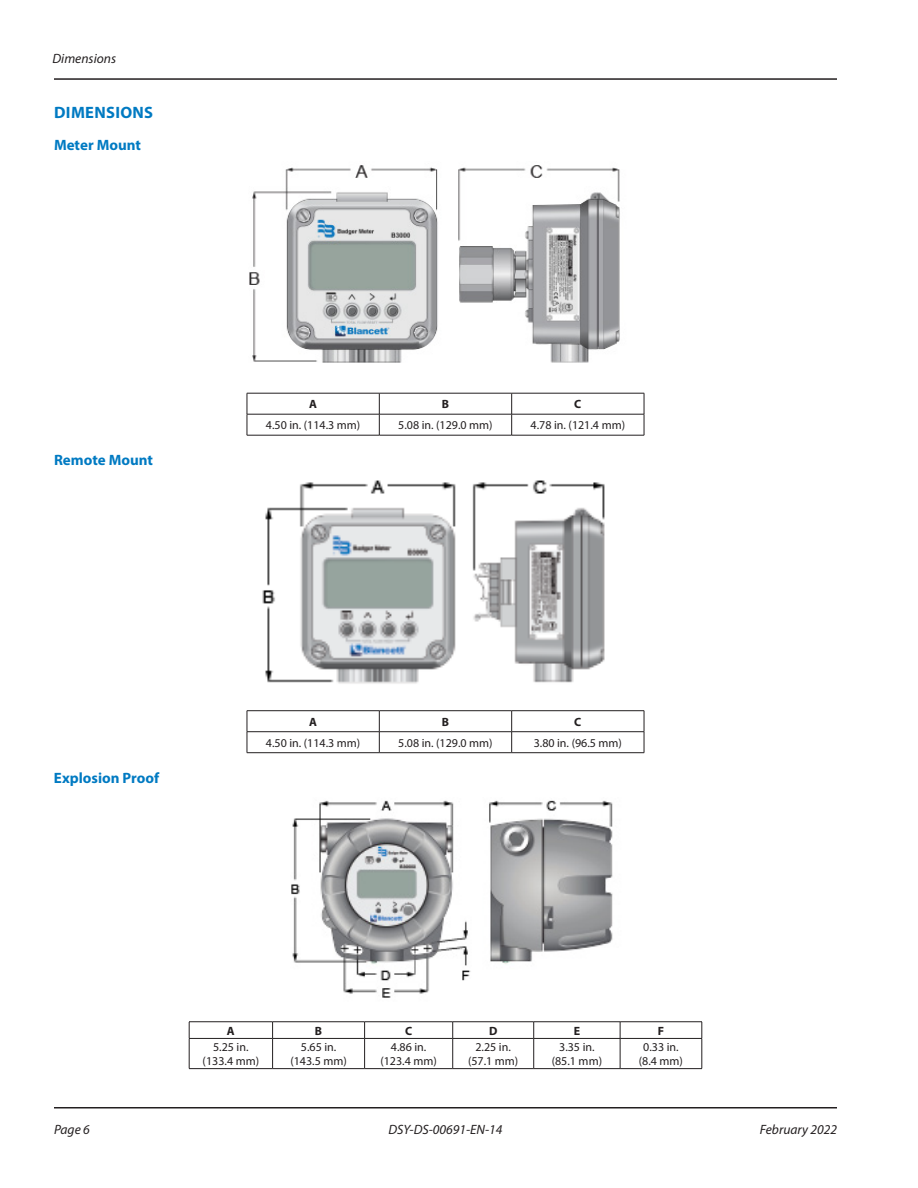
<style>
.page{position:relative;width:918px;height:1188px;background:#fff}
.page>*{position:absolute;margin:0;border:0;box-sizing:border-box;transform-origin:0 0}
.Heading_1{font:700 16.5px "Myriad Pro";letter-spacing:.02em;color:#007ac2}
.Heading_2{font:700 15px "Myriad Pro";color:#007ac2}
.t1{font:italic 13.5px "Myriad Pro";color:#231f20}
.Table_text_center{font:12px/13.5px "Myriad Pro";color:#231f20;text-align:center}
.Table_head_center{font:700 12px "Myriad Pro";color:#231f20}
</style>
<div class="page">
<hr style="left:54px;top:78px;width:783px;height:2px;background:#231f20">
<hr style="left:54px;top:1107px;width:783px;height:1px;background:#231f20">
<img style="left:249px;top:165px;width:371px;height:198px">
<hr style="left:247px;top:393px;width:132px;height:1px;background:#231f20">
<hr style="left:379px;top:393px;width:133px;height:1px;background:#231f20">
<hr style="left:512px;top:393px;width:132px;height:1px;background:#231f20">
<hr style="left:247px;top:414px;width:132px;height:1px;background:#231f20">
<svg style="left:247px;top:393px;width:1px;height:42px"></svg>
<hr style="left:379px;top:414px;width:133px;height:1px;background:#231f20">
<svg style="left:379px;top:393px;width:1px;height:42px"></svg>
<hr style="left:512px;top:414px;width:132px;height:1px;background:#231f20">
<svg style="left:511px;top:393px;width:1px;height:42px"></svg>
<svg style="left:644px;top:393px;width:1px;height:42px"></svg>
<hr style="left:247px;top:435px;width:132px;height:1px;background:#231f20">
<hr style="left:379px;top:435px;width:133px;height:1px;background:#231f20">
<hr style="left:512px;top:435px;width:132px;height:1px;background:#231f20">
<img style="left:262px;top:480px;width:343px;height:204px">
<hr style="left:247px;top:710px;width:132px;height:1px;background:#231f20">
<hr style="left:379px;top:710px;width:133px;height:1px;background:#231f20">
<hr style="left:512px;top:710px;width:132px;height:1px;background:#231f20">
<hr style="left:247px;top:731px;width:132px;height:1px;background:#231f20">
<svg style="left:247px;top:711px;width:1px;height:41px"></svg>
<hr style="left:379px;top:731px;width:133px;height:1px;background:#231f20">
<svg style="left:379px;top:711px;width:1px;height:41px"></svg>
<hr style="left:512px;top:731px;width:132px;height:1px;background:#231f20">
<svg style="left:511px;top:711px;width:1px;height:41px"></svg>
<svg style="left:644px;top:711px;width:1px;height:42px"></svg>
<hr style="left:247px;top:752px;width:132px;height:1px;background:#231f20">
<hr style="left:379px;top:752px;width:133px;height:1px;background:#231f20">
<hr style="left:512px;top:752px;width:132px;height:1px;background:#231f20">
<img style="left:291px;top:800px;width:322px;height:198px">
<hr style="left:189px;top:1021px;width:84px;height:1px;background:#231f20">
<hr style="left:273px;top:1021px;width:92px;height:1px;background:#231f20">
<hr style="left:365px;top:1021px;width:88px;height:1px;background:#231f20">
<hr style="left:453px;top:1021px;width:81px;height:1px;background:#231f20">
<hr style="left:534px;top:1021px;width:86px;height:1px;background:#231f20">
<hr style="left:620px;top:1021px;width:82px;height:1px;background:#231f20">
<hr style="left:189px;top:1038px;width:84px;height:1px;background:#231f20">
<svg style="left:189px;top:1022px;width:1px;height:46px"></svg>
<hr style="left:273px;top:1038px;width:92px;height:1px;background:#231f20">
<svg style="left:272px;top:1022px;width:1px;height:46px"></svg>
<hr style="left:365px;top:1038px;width:88px;height:1px;background:#231f20">
<svg style="left:364px;top:1022px;width:1px;height:46px"></svg>
<hr style="left:453px;top:1038px;width:81px;height:1px;background:#231f20">
<svg style="left:452px;top:1022px;width:1px;height:46px"></svg>
<hr style="left:534px;top:1038px;width:86px;height:1px;background:#231f20">
<svg style="left:533px;top:1022px;width:1px;height:46px"></svg>
<hr style="left:620px;top:1038px;width:82px;height:1px;background:#231f20">
<svg style="left:620px;top:1022px;width:1px;height:46px"></svg>
<svg style="left:702px;top:1022px;width:1px;height:46px"></svg>
<hr style="left:189px;top:1068px;width:84px;height:1px;background:#231f20">
<hr style="left:273px;top:1068px;width:92px;height:1px;background:#231f20">
<hr style="left:365px;top:1068px;width:88px;height:1px;background:#231f20">
<hr style="left:453px;top:1068px;width:81px;height:1px;background:#231f20">
<hr style="left:534px;top:1068px;width:86px;height:1px;background:#231f20">
<hr style="left:620px;top:1068px;width:82px;height:1px;background:#231f20">
<p class="t1" style="left:52px;top:50px;width:65px">Dimensions</p>
<p class="Heading_1" style="left:54px;top:102px;width:101px">DIMENSIONS</p>
<p class="Heading_2" style="left:54px;top:135px;width:89px">Meter Mount</p>
<p class="Heading_2" style="left:54px;top:451px;width:101px">Remote Mount</p>
<p class="Table_head_center" style="left:309px;top:396px;width:9px">A</p>
<p class="Table_head_center" style="left:442px;top:396px;width:9px">B</p>
<p class="Table_head_center" style="left:574px;top:396px;width:9px">C</p>
<p class="Table_text_center" style="left:266px;top:418px;width:96px">4.50 in. (114.3 mm)</p>
<p class="Table_text_center" style="left:398px;top:418px;width:96px">5.08 in. (129.0 mm)</p>
<p class="Table_text_center" style="left:531px;top:418px;width:96px">4.78 in. (121.4 mm)</p>
<p class="Heading_2" style="left:54px;top:768px;width:107px">Explosion Proof</p>
<p class="Table_head_center" style="left:309px;top:714px;width:9px">A</p>
<p class="Table_head_center" style="left:442px;top:714px;width:9px">B</p>
<p class="Table_head_center" style="left:574px;top:714px;width:9px">C</p>
<p class="Table_text_center" style="left:266px;top:736px;width:96px">4.50 in. (114.3 mm)</p>
<p class="Table_text_center" style="left:398px;top:736px;width:96px">5.08 in. (129.0 mm)</p>
<p class="Table_text_center" style="left:534px;top:736px;width:90px">3.80 in. (96.5 mm)</p>
<p class="Table_head_center" style="left:227px;top:1023px;width:9px">A</p>
<p class="Table_head_center" style="left:315px;top:1023px;width:9px">B</p>
<p class="Table_head_center" style="left:405px;top:1023px;width:9px">C</p>
<p class="Table_head_center" style="left:489px;top:1023px;width:10px">D</p>
<p class="Table_head_center" style="left:574px;top:1023px;width:8px">E</p>
<p class="Table_head_center" style="left:658px;top:1023px;width:8px">F</p>
<p class="Table_text_center" style="left:203px;top:1040px;width:58px">5.25 in. (133.4 mm)</p>
<p class="Table_text_center" style="left:290px;top:1040px;width:58px">5.65 in. (143.5 mm)</p>
<p class="Table_text_center" style="left:380px;top:1040px;width:58px">4.86 in. (123.4 mm)</p>
<p class="Table_text_center" style="left:468px;top:1040px;width:52px">2.25 in. (57.1 mm)</p>
<p class="Table_text_center" style="left:552px;top:1040px;width:52px">3.35 in. (85.1 mm)</p>
<p class="Table_text_center" style="left:639px;top:1040px;width:46px">0.33 in. (8.4 mm)</p>
<p class="t1" style="left:54px;top:1121px;width:37px">Page 6</p>
<p class="t1" style="left:388px;top:1121px;width:116px">DSY-DS-00691-EN-14</p>
<p class="t1" style="left:760px;top:1121px;width:79px">February 2022</p>
</div>
